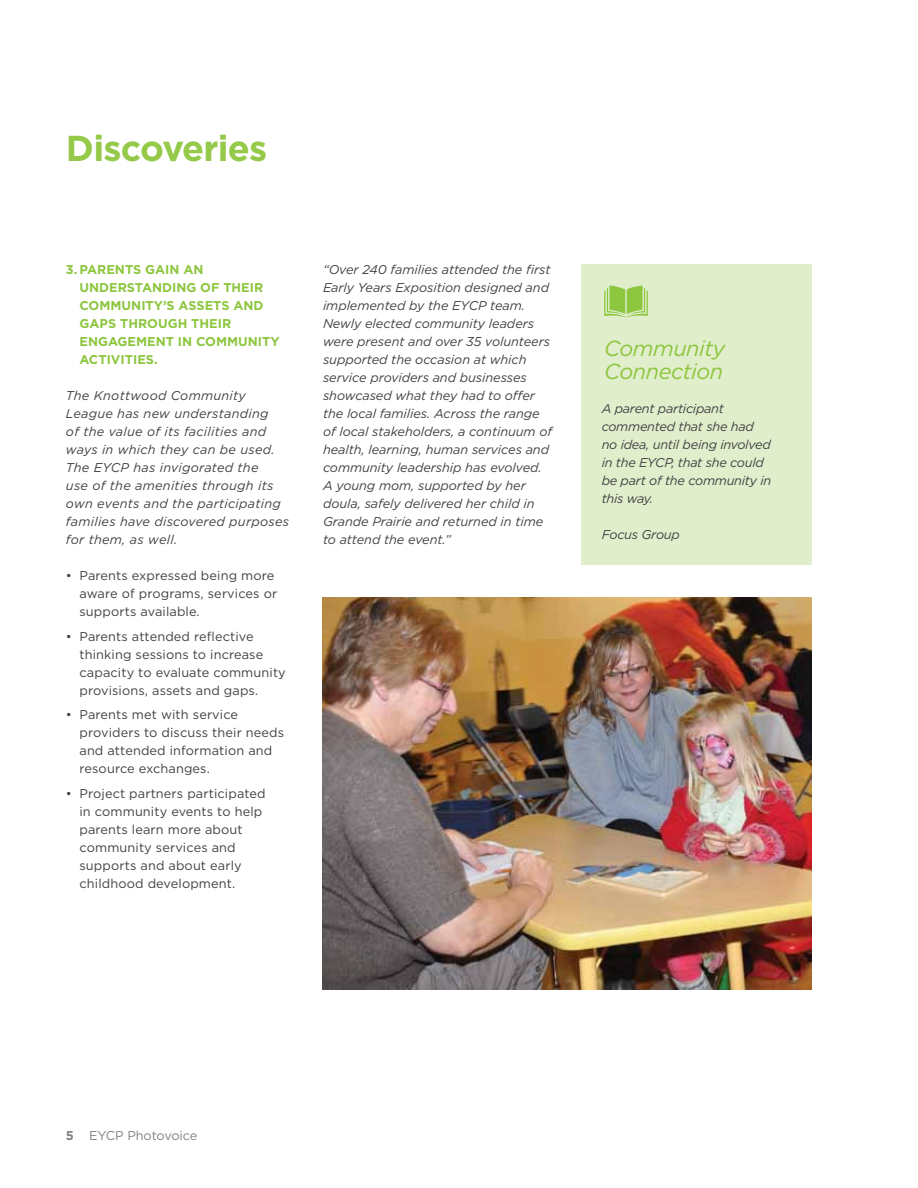
<style>
.page{position:relative;width:918px;height:1188px;background:#fff}
.page>*{position:absolute;margin:0;border:0;box-sizing:border-box;transform-origin:0 0}
.t1{font:700 36px "Gotham";color:#95c949}
.t2{font:italic 21.75px/22.5px "Gotham";letter-spacing:-.02em;color:#8dc63f}
.t3{font:italic 12.75px/18px "Gotham";letter-spacing:-.005em;color:#414042}
.t4{font:12.75px/18px "Gotham";letter-spacing:.01em;color:#414042}
.t5{font:italic 12.75px/18px "Gotham";letter-spacing:.02em;color:#414042}
.t6{font:700 12.75px/18px "Gotham";color:#8dc63f}
.t7{font:12.75px "Gotham";letter-spacing:-.005em;color:#808285}
.s1{font-weight:700}
</style>
<div class="page">
<div style="left:581px;top:264px;width:230px;height:301px;background:#e0eecb"></div>
<svg style="left:604px;top:285px;width:44px;height:32px"></svg>
<img style="left:323px;top:598px;width:488px;height:391px">
<h1 class="t1" style="left:66px;top:124px;width:203px">DISCOVERIES</h1>
<p class="t6" style="left:80px;top:260px;width:202px;text-indent:-14px">3.PARENTS GAIN AN<br>UNDERSTANDING OF THEIR<br>COMMUNITY’S ASSETS AND<br>GAPS THROUGH THEIR<br>ENGAGEMENT IN COMMUNITY<br>ACTIVITIES.</p>
<p class="t5" style="left:66px;top:386px;width:225px">The Knottwood Community<br>League has new understanding<br>of the value of its facilities and ways in which they can be used.<br>The EYCP has invigorated the<br>use of the amenities through its own events and the participating families have discovered purposes for them, as well.</p>
<p class="t4" style="left:80px;top:566px;width:199px;text-indent:-14px">• Parents expressed being more aware of programs, services or supports available.</p>
<p class="t4" style="left:80px;top:627px;width:208px;text-indent:-14px">• Parents attended reflective thinking sessions to increase capacity to evaluate community provisions, assets and gaps.</p>
<p class="t4" style="left:80px;top:706px;width:206px;text-indent:-14px">• Parents met with service providers to discuss their needs and attended information and resource exchanges.</p>
<p class="t4" style="left:80px;top:784px;width:188px;text-indent:-14px">• Project partners participated in community events to help parents learn more about community services and supports and about early childhood development.</p>
<p class="t3" style="left:323px;top:260px;width:231px">“Over 240 families attended the first Early Years Exposition designed and implemented by the EYCP team.<br>Newly elected community leaders were present and over 35 volunteers supported the occasion at which service providers and businesses showcased what they had to offer the local families. Across the range of local stakeholders, a continuum of health, learning, human services and community leadership has evolved.<br>A young mom, supported by her doula, safely delivered her child in Grande Prairie and returned in time to attend the event.”</p>
<h2 class="t2" style="left:604px;top:337px;width:123px">Community<br>Connection</h2>
<p class="t3" style="left:602px;top:400px;width:171px">A parent participant commented that she had no idea, until being involved in the EYCP, that she could be part of the community in this way.</p>
<p class="t3" style="left:602px;top:526px;width:80px">Focus Group</p>
<p class="t7" style="left:66px;top:1127px;width:133px"><span class="s1">5</span> EYCP Photovoice</p>
</div>
